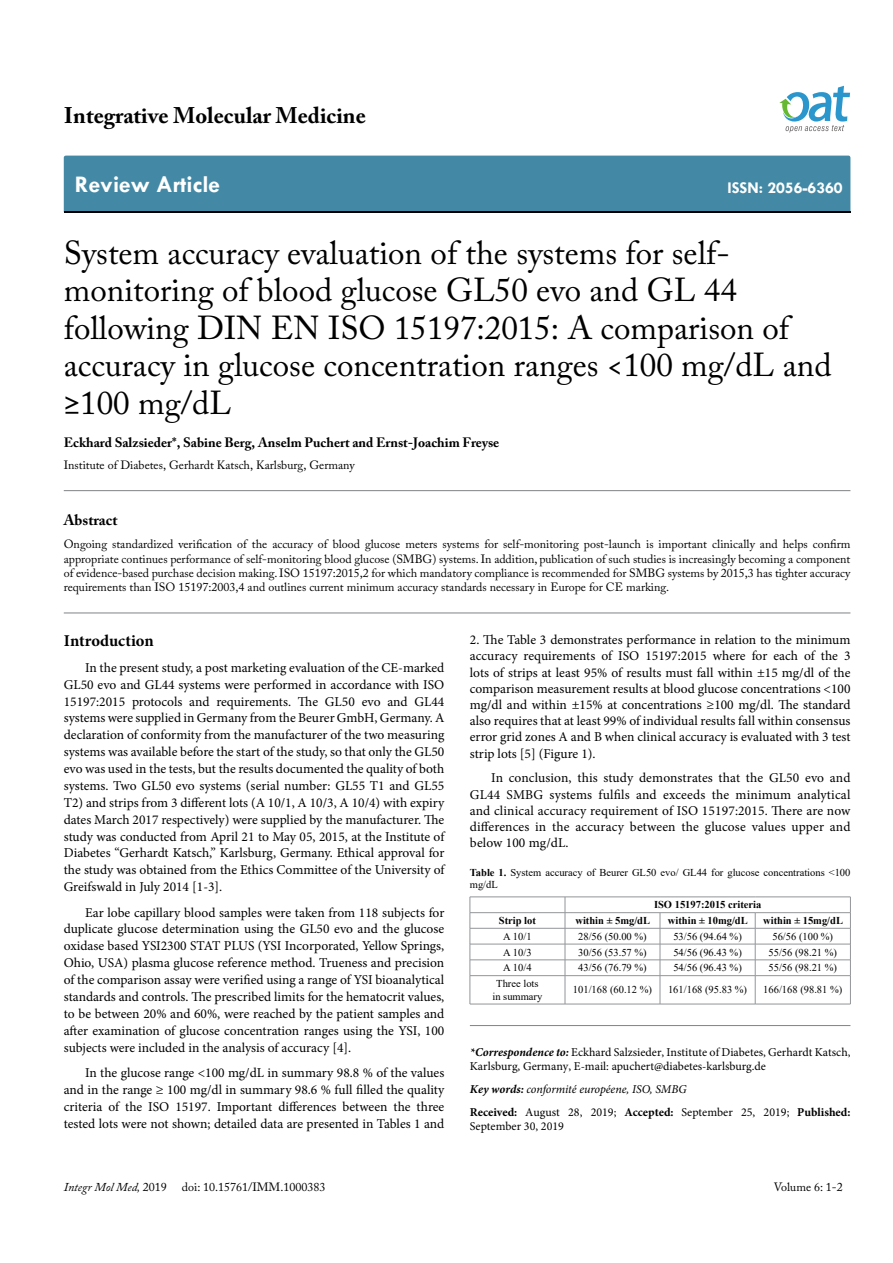
<style>
.page{position:relative;width:893px;height:1263px;background:#fff}
.page>*{position:absolute;margin:0;border:0;box-sizing:border-box;transform-origin:0 0}
.t1{font:33px/37.5px "Adobe Caslon Pro";color:#000}
.t2{font:700 24px "Tw Cen";color:#fff}
.t3{font:700 22.5px "Adobe Caslon Pro";color:#000}
.t4{font:700 16.5px "Tw Cen";color:#fff}
.t5{font:700 16.5px "Minion Pro";letter-spacing:-.005em;color:#000}
.t6{font:700 15px "Adobe Caslon Pro";color:#000}
.t7{font:13.5px/16.8px "Minion Pro";color:#000;text-align:justify}
.t8{font:700 13.5px "Adobe Caslon Pro";color:#000}
.t9{font:12px/14.4px "Adobe Caslon Pro";color:#000;text-align:justify}
.t10{font:12px/14.4px "Minion Pro";color:#000}
.t11{font:italic 12px "Adobe Caslon Pro";color:#000}
.t12{font:10.5px/12.6px "Times New Roman";color:#000;text-align:center}
.t13{font:700 10.5px "Times New Roman";color:#000}
.s1{font-weight:700}
.s2{font-weight:700;font-style:italic}
.s3{font-style:italic}
.s4{font-style:normal}
</style>
<div class="page">
<div style="left:64px;top:156px;width:786px;height:56px;background:#4389a5"></div>
<svg style="left:779px;top:86px;width:71px;height:47px"></svg>
<hr style="left:64px;top:613px;width:786px;height:1px;background:#808285">
<hr style="left:64px;top:490px;width:786px;height:1px;background:#808285">
<hr style="left:470px;top:1025px;width:380px;height:1px;background:#808285">
<hr style="left:470px;top:897px;width:95px;height:1px;background:#939598">
<hr style="left:565px;top:897px;width:95px;height:1px;background:#939598">
<hr style="left:660px;top:897px;width:95px;height:1px;background:#939598">
<hr style="left:755px;top:897px;width:95px;height:1px;background:#939598">
<hr style="left:470px;top:912px;width:95px;height:1px;background:#939598">
<hr style="left:565px;top:912px;width:95px;height:1px;background:#939598">
<hr style="left:660px;top:912px;width:95px;height:1px;background:#939598">
<hr style="left:755px;top:912px;width:95px;height:1px;background:#939598">
<hr style="left:470px;top:928px;width:95px;height:1px;background:#939598">
<hr style="left:565px;top:928px;width:95px;height:1px;background:#939598">
<hr style="left:660px;top:928px;width:95px;height:1px;background:#939598">
<hr style="left:755px;top:928px;width:95px;height:1px;background:#939598">
<hr style="left:470px;top:944px;width:95px;height:1px;background:#939598">
<hr style="left:565px;top:944px;width:95px;height:1px;background:#939598">
<hr style="left:660px;top:944px;width:95px;height:1px;background:#939598">
<hr style="left:755px;top:944px;width:95px;height:1px;background:#939598">
<hr style="left:470px;top:959px;width:95px;height:1px;background:#939598">
<hr style="left:565px;top:959px;width:95px;height:1px;background:#939598">
<hr style="left:660px;top:959px;width:95px;height:1px;background:#939598">
<hr style="left:755px;top:959px;width:95px;height:1px;background:#939598">
<hr style="left:470px;top:975px;width:95px;height:1px;background:#939598">
<svg style="left:470px;top:897px;width:1px;height:107px"></svg>
<hr style="left:565px;top:975px;width:95px;height:1px;background:#939598">
<svg style="left:565px;top:897px;width:1px;height:107px"></svg>
<hr style="left:660px;top:975px;width:95px;height:1px;background:#939598">
<svg style="left:660px;top:913px;width:1px;height:91px"></svg>
<hr style="left:755px;top:975px;width:95px;height:1px;background:#939598">
<svg style="left:755px;top:913px;width:1px;height:91px"></svg>
<svg style="left:850px;top:897px;width:1px;height:107px"></svg>
<hr style="left:470px;top:1004px;width:95px;height:1px;background:#939598">
<hr style="left:565px;top:1004px;width:95px;height:1px;background:#939598">
<hr style="left:660px;top:1004px;width:95px;height:1px;background:#939598">
<hr style="left:755px;top:1004px;width:95px;height:1px;background:#939598">
<h3 class="t3" style="left:64px;top:102px;width:303px">Integrative Molecular Medicine</h3>
<h2 class="t2" style="left:75px;top:170px;width:147px">Review Article</h2>
<p class="t4" style="left:727px;top:178px;width:117px">ISSN: 2056-6360</p>
<h1 class="t1" style="left:64px;top:234px;width:769px">System accuracy evaluation of the systems for self&shy;monitoring of blood glucose GL50 evo and GL 44 following DIN EN ISO 15197:2015: A comparison of accuracy in glucose concentration ranges &lt;100 mg/dL and ≥100 mg/dL</h1>
<p class="t8" style="left:64px;top:434px;width:437px">Eckhard Salzsieder*, Sabine Berg, Anselm Puchert and Ernst-Joachim Freyse</p>
<p class="t9" style="left:64px;top:458px;width:293px">Institute of Diabetes, Gerhardt Katsch, Karlsburg, Germany</p>
<p class="t6" style="left:64px;top:511px;width:55px">Abstract</p>
<p class="t9" style="left:64px;top:537px;width:788px">Ongoing standardized verification of the accuracy of blood glucose meters systems for self-monitoring post-launch is important clinically and helps confirm appropriate continues performance of self-monitoring blood glucose (SMBG) systems. In addition, publication of such studies is increasingly becoming a component of evidence-based purchase decision making. ISO 15197:2015,2 for which mandatory compliance is recommended for SMBG systems by 2015,3 has tighter accuracy requirements than ISO 15197:2003,4 and outlines current minimum accuracy standards necessary in Europe for CE marking.</p>
<p class="t5" style="left:64px;top:629px;width:91px">Introduction</p>
<p class="t7" style="left:64px;top:659px;width:382px;text-indent:21px">In the present study, a post marketing evaluation of the CE-marked GL50 evo and GL44 systems were performed in accordance with ISO 15197:2015 protocols and requirements. The GL50 evo and GL44 systems were supplied in Germany from the Beurer GmbH, Germany. A declaration of conformity from the manufacturer of the two measuring systems was available before the start of the study, so that only the GL50 evo was used in the tests, but the results documented the quality of both systems. Two GL50 evo systems (serial number: GL55 T1 and GL55<br>T2) and strips from 3 different lots (A 10/1, A 10/3, A 10/4) with expiry dates March 2017 respectively) were supplied by the manufacturer. The study was conducted from April 21 to May 05, 2015, at the Institute of Diabetes “Gerhardt Katsch,” Karlsburg, Germany. Ethical approval for the study was obtained from the Ethics Committee of the University of Greifswald in July 2014 [1-3].</p>
<p class="t7" style="left:64px;top:904px;width:382px;text-indent:21px">Ear lobe capillary blood samples were taken from 118 subjects for duplicate glucose determination using the GL50 evo and the glucose oxidase based YSI2300 STAT PLUS (YSI Incorporated, Yellow Springs, Ohio, USA) plasma glucose reference method. Trueness and precision of the comparison assay were verified using a range of YSI bioanalytical standards and controls. The prescribed limits for the hematocrit values, to be between 20% and 60%, were reached by the patient samples and after examination of glucose concentration ranges using the YSI, 100 subjects were included in the analysis of accuracy [4].</p>
<p class="t7" style="left:64px;top:1064px;width:382px;text-indent:21px">In the glucose range &lt;100 mg/dL in summary 98.8 % of the values and in the range ≥ 100 mg/dl in summary 98.6 % full filled the quality criteria of the ISO 15197. Important differences between the three tested lots were not shown; detailed data are presented in Tables 1 and</p>
<p class="t7" style="left:470px;top:632px;width:382px;line-height:16.2px">2. The Table 3 demonstrates performance in relation to the minimum accuracy requirements of ISO 15197:2015 where for each of the 3 lots of strips at least 95% of results must fall within ±15 mg/dl of the comparison measurement results at blood glucose concentrations &lt;100 mg/dl and within ±15% at concentrations ≥100 mg/dl. The standard also requires that at least 99% of individual results fall within consensus error grid zones A and B when clinical accuracy is evaluated with 3 test strip lots [5] (Figure 1).</p>
<p class="t7" style="left:470px;top:770px;width:382px;line-height:16.2px;text-indent:21px">In conclusion, this study demonstrates that the GL50 evo and GL44 SMBG systems fulfils and exceeds the minimum analytical and clinical accuracy requirement of ISO 15197:2015. There are now differences in the accuracy between the glucose values upper and below 100 mg/dL.</p>
<p class="t12" style="left:470px;top:865px;width:382px;text-align:left"><span class="s1">Table 1.</span> System accuracy of Beurer GL50 evo/ GL44 for glucose concentrations &lt;100 mg/dL</p>
<p class="t13" style="left:654px;top:897px;width:109px">ISO 15197:2015 criteria</p>
<p class="t13" style="left:499px;top:913px;width:39px">Strip lot</p>
<p class="t13" style="left:575px;top:913px;width:76px">within ± 5mg/dL</p>
<p class="t13" style="left:668px;top:913px;width:81px">within ± 10mg/dL</p>
<p class="t13" style="left:763px;top:913px;width:81px">within ± 15mg/dL</p>
<p class="t12" style="left:503px;top:930px;width:30px">A 10/1</p>
<p class="t12" style="left:578px;top:930px;width:70px">28/56 (50.00 %)</p>
<p class="t12" style="left:673px;top:930px;width:70px">53/56 (94.64 %)</p>
<p class="t12" style="left:772px;top:930px;width:62px">56/56 (100 %)</p>
<p class="t12" style="left:503px;top:945px;width:30px">A 10/3</p>
<p class="t12" style="left:578px;top:945px;width:70px">30/56 (53.57 %)</p>
<p class="t12" style="left:673px;top:945px;width:70px">54/56 (96.43 %)</p>
<p class="t12" style="left:768px;top:945px;width:70px">55/56 (98.21 %)</p>
<p class="t12" style="left:503px;top:961px;width:30px">A 10/4</p>
<p class="t12" style="left:578px;top:961px;width:70px">43/56 (76.79 %)</p>
<p class="t12" style="left:673px;top:961px;width:70px">54/56 (96.43 %)</p>
<p class="t12" style="left:768px;top:961px;width:70px">55/56 (98.21 %)</p>
<p class="t12" style="left:492px;top:977px;width:51px">Three lots in summary</p>
<p class="t12" style="left:573px;top:983px;width:81px">101/168 (60.12 %)</p>
<p class="t12" style="left:668px;top:983px;width:81px">161/168 (95.83 %)</p>
<p class="t12" style="left:763px;top:983px;width:81px">166/168 (98.81 %)</p>
<p class="t10" style="left:470px;top:1045px;width:382px"><span class="s2">*Correspondence to:</span> Eckhard Salzsieder, Institute of Diabetes, Gerhardt Katsch,<br>Karlsburg, Germany, E-mail: apuchert@diabetes-karlsburg.de</p>
<p class="t10" style="left:470px;top:1078px;width:382px;line-height:23px"><span class="s2">Key words:</span> <span class="s3">conformité européene, ISO, SMBG<br></span><span class="s1">Received:</span> August 28, 2019; <span class="s1">Accepted:</span> September 25, 2019; <span class="s1">Published:</span></p>
<p class="t10" style="left:470px;top:1119px;width:96px">September 30, 2019</p>
<p class="t11" style="left:64px;top:1180px;width:104px">Integr Mol Med, <span class="s4">2019</span></p>
<p class="t9" style="left:182px;top:1180px;width:145px">doi: 10.15761/IMM.1000383</p>
<p class="t9" style="left:774px;top:1180px;width:71px">Volume 6: 1-2</p>
</div>
